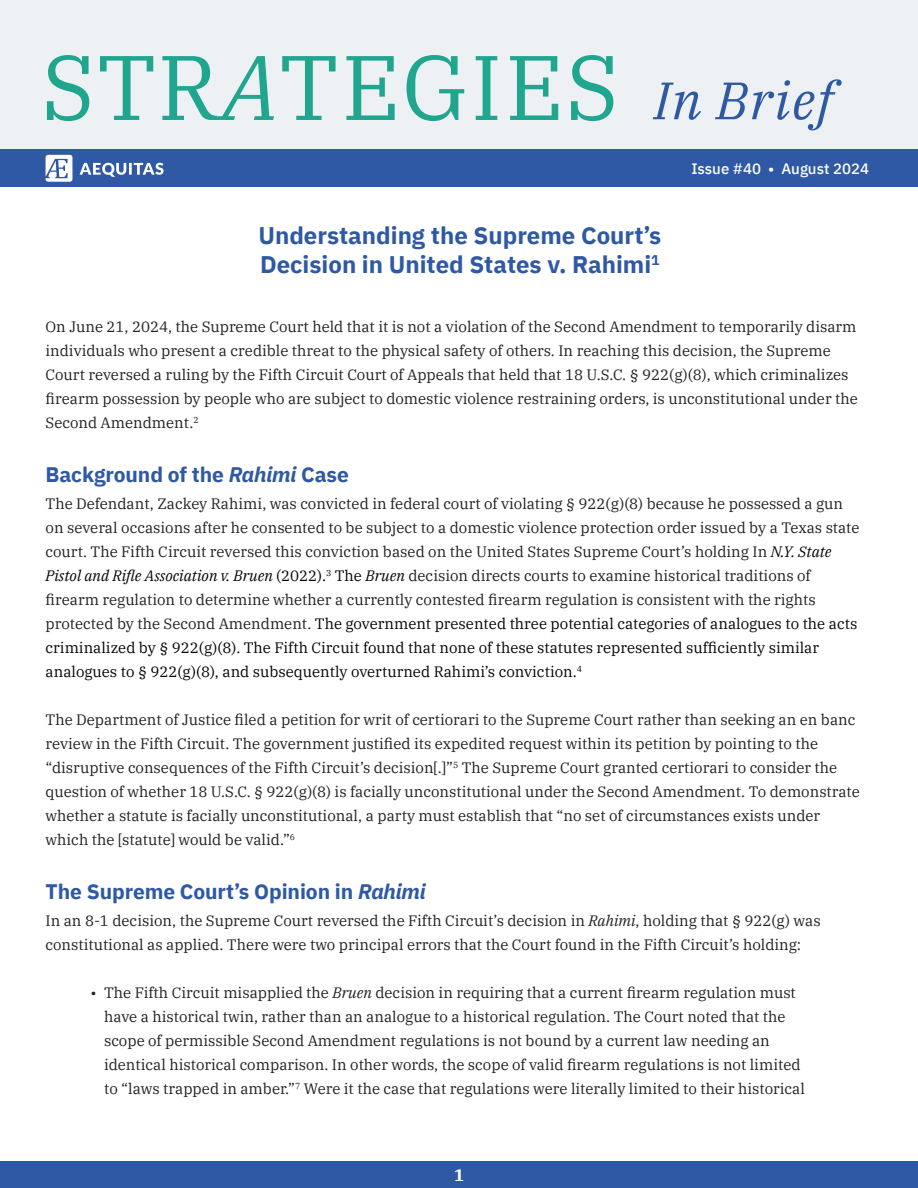
<style>
.page{position:relative;width:918px;height:1188px;background:#fff}
.page>*{position:absolute;margin:0;border:0;box-sizing:border-box;transform-origin:0 0}
.t1{font:91.5px "IBM Plex Serif";letter-spacing:.02em;color:#20a68f}
.t2{font:italic 52.5px "IBM Plex Serif";letter-spacing:.03em;color:#2f59a4}
.t3{font:700 24px/28.8px "IBM Plex Sans";color:#2f59a4}
.t4{font:700 21px "IBM Plex Sans";letter-spacing:-.005em;color:#2f59a4}
.t5{font:700 16.5px "IBM Plex Serif";color:#fff}
.t6{font:15px/24px "IBM Plex Serif";color:#231f20}
.t7{font:500 15px "IBM Plex Sans";color:#fff}
.s1{font-style:italic}
.s2{font-style:italic;color:#040503}
.s3{color:#040503}
</style>
<div class="page">
<div style="left:0;top:148px;width:918px;height:40px;background:#2f59a4"></div>
<div style="left:0;top:0;width:918px;height:148px;background:#edf1f4"></div>
<div style="left:0;top:1161px;width:918px;height:27px;background:#2f59a4"></div>
<svg style="left:80px;top:163px;width:84px;height:14px"></svg>
<svg style="left:46px;top:155px;width:26px;height:27px"></svg>
<h1 class="t1" style="left:41px;top:17px;width:579px">STR<span class="s1">A</span>TEGIES</h1>
<h2 class="t2" style="left:654px;top:60px;width:180px">In Brief</h2>
<p class="t7" style="left:691px;top:157px;width:179px">Issue #40 • August 2024</p>
<h3 class="t3" style="left:258px;top:219px;width:404px">Understanding the Supreme Court’s<br>Decision in United States v. Rahimi<sup>1</sup></h3>
<p class="t6" style="left:46px;top:314px;width:814px">On June 21, 2024, the Supreme Court held that it is not a violation of the Second Amendment to temporarily disarm individuals who present a credible threat to the physical safety of others. In reaching this decision, the Supreme Court reversed a ruling by the Fifth Circuit Court of Appeals that held that 18 U.S.C. § 922(g)(8), which criminalizes firearm possession by people who are subject to domestic violence restraining orders, is unconstitutional under the Second Amendment.<sup>2</sup></p>
<h3 class="t4" style="left:46px;top:458px;width:305px">Background of the <span class="s1">Rahimi</span> Case</h3>
<p class="t6" style="left:46px;top:490px;width:816px">The Defendant, Zackey Rahimi, was convicted in federal court of violating § 922(g)(8) because he possessed a gun on several occasions after he consented to be subject to a domestic violence protection order issued by a Texas state court. The Fifth Circuit reversed this conviction based on the United States Supreme Court’s holding In <span class="s2">N.Y. State Pistol and Rifle Association v. Bruen</span> <span class="s3">(2022).</span><sup>3</sup> <span class="s3">The</span> <span class="s2">Bruen</span> decision directs courts to examine historical traditions of firearm regulation to determine whether a currently contested firearm regulation is consistent with the rights protected by the Second Amendment. <span class="s3">The government presented three potential categories of analogues to the acts criminalized by § 922(g)(8). The Fifth Circuit found that none of these statutes represented sufficiently similar analogues to § 922(g)(8), and subsequently overturned Rahimi’s conviction.</span><sup>4</sup></p>
<p class="t6" style="left:46px;top:706px;width:816px">The Department of Justice filed a petition for writ of certiorari to the Supreme Court rather than seeking an en banc review in the Fifth Circuit. The government justified its expedited request within its petition by pointing to the “disruptive consequences of the Fifth Circuit’s decision[.]”<sup>5</sup> The Supreme Court granted certiorari to consider the question of whether 18 U.S.C. § 922(g)(8) is facially unconstitutional under the Second Amendment. To demonstrate whether a statute is facially unconstitutional, a party must establish that “no set of circumstances exists under which the [statute] would be valid.”<sup>6</sup></p>
<h3 class="t4" style="left:46px;top:874px;width:382px">The Supreme Court’s Opinion in <span class="s1">Rahimi</span></h3>
<p class="t6" style="left:46px;top:907px;width:777px">In an 8-1 decision, the Supreme Court reversed the Fifth Circuit’s decision in <span class="s1">Rahimi</span>, holding that § 922(g) was constitutional as applied. There were two principal errors that the Court found in the Fifth Circuit’s holding:</p>
<p class="t6" style="left:104px;top:979px;width:702px;text-indent:-14px">• The Fifth Circuit misapplied the <span class="s1">Bruen</span> decision in requiring that a current firearm regulation must have a historical twin, rather than an analogue to a historical regulation. The Court noted that the scope of permissible Second Amendment regulations is not bound by a current law needing an identical historical comparison. In other words, the scope of valid firearm regulations is not limited to “laws trapped in amber.”<sup>7</sup> Were it the case that regulations were literally limited to their historical</p>
<p class="t5" style="left:454px;top:1162px;width:11px">1</p>
</div>
